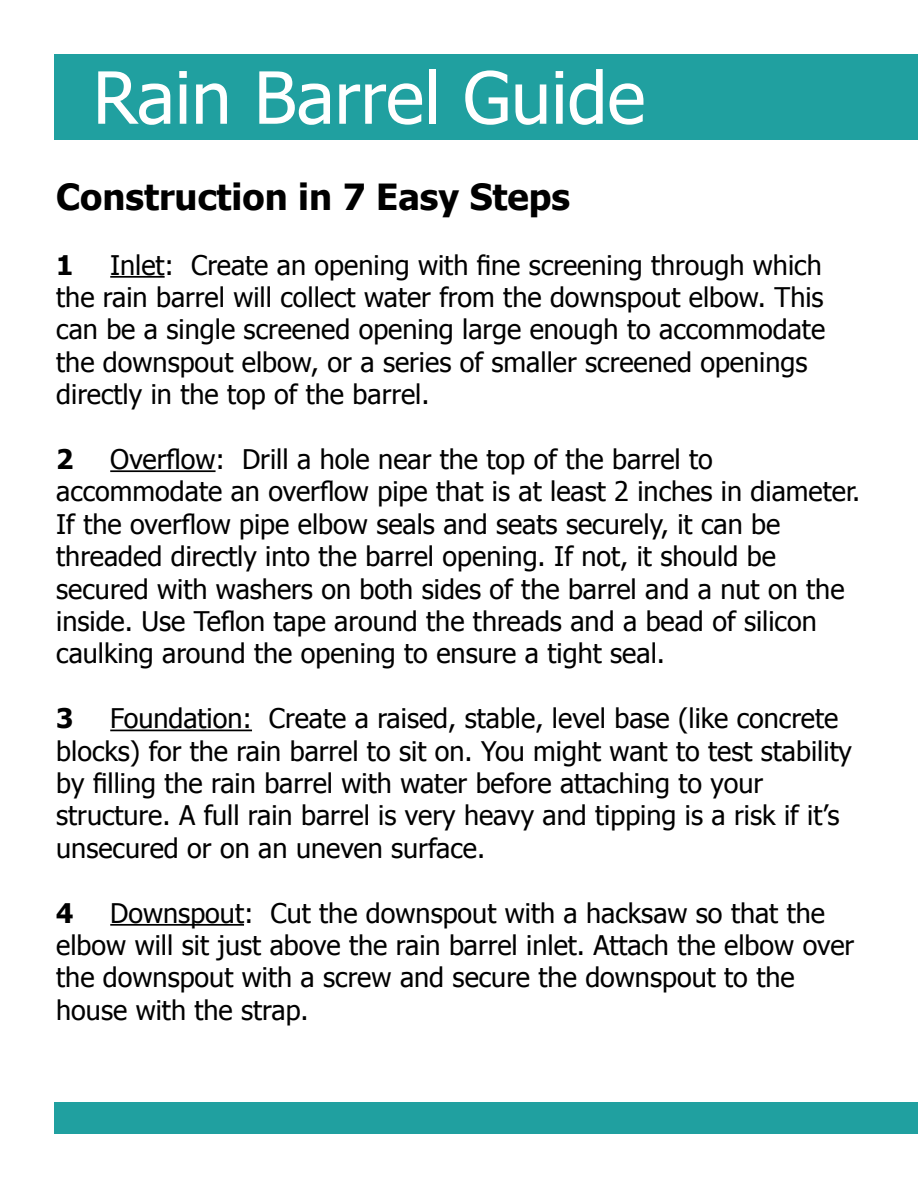
<style>
.page{position:relative;width:918px;height:1188px;background:#fff}
.page>*{position:absolute;margin:0;border:0;box-sizing:border-box;transform-origin:0 0}
.t1{font:72px "Tahoma";color:#fff}
.t2{font:700 36px "Tahoma";color:#000}
.t3{font:27px/32.4px "Tahoma";color:#000}
.t4{font:700 27px "Tahoma";color:#000}
</style>
<div class="page">
<hr style="left:110px;top:276px;width:55px;height:2px;background:#000">
<hr style="left:110px;top:470px;width:106px;height:2px;background:#000">
<hr style="left:110px;top:730px;width:142px;height:1px;background:#000">
<hr style="left:110px;top:924px;width:134px;height:2px;background:#000">
<div style="left:54px;top:54px;width:864px;height:85px;background:#20a0a0"></div>
<div style="left:54px;top:1102px;width:864px;height:32px;background:#20a0a0"></div>
<h1 class="t1" style="left:93px;top:49px;width:554px">Rain Barrel Guide</h1>
<h2 class="t2" style="left:56px;top:171px;width:515px">Construction in 7 Easy Steps</h2>
<p class="t4" style="left:56px;top:246px;width:19px">1</p>
<p class="t3" style="left:56px;top:247px;width:770px;text-indent:54px">Inlet: Create an opening with fine screening through which the rain barrel will collect water from the downspout elbow. This can be a single screened opening large enough to accommodate the downspout elbow, or a series of smaller screened openings directly in the top of the barrel.</p>
<p class="t4" style="left:56px;top:440px;width:19px">2</p>
<p class="t3" style="left:56px;top:442px;width:805px;text-indent:54px">Overflow: Drill a hole near the top of the barrel to accommodate an overflow pipe that is at least 2 inches in diameter.<br>If the overflow pipe elbow seals and seats securely, it can be threaded directly into the barrel opening. If not, it should be secured with washers on both sides of the barrel and a nut on the inside. Use Teflon tape around the threads and a bead of silicon caulking around the opening to ensure a tight seal.</p>
<p class="t4" style="left:56px;top:699px;width:19px">3</p>
<p class="t3" style="left:56px;top:701px;width:797px;text-indent:54px">Foundation: Create a raised, stable, level base (like concrete blocks) for the rain barrel to sit on. You might want to test stability by filling the rain barrel with water before attaching to your structure. A full rain barrel is very heavy and tipping is a risk if it’s unsecured or on an uneven surface.</p>
<p class="t3" style="left:56px;top:895px;width:800px;text-indent:54px">Downspout: Cut the downspout with a hacksaw so that the elbow will sit just above the rain barrel inlet. Attach the elbow over the downspout with a screw and secure the downspout to the house with the strap.</p>
<p class="t4" style="left:56px;top:894px;width:19px">4</p>
</div>
